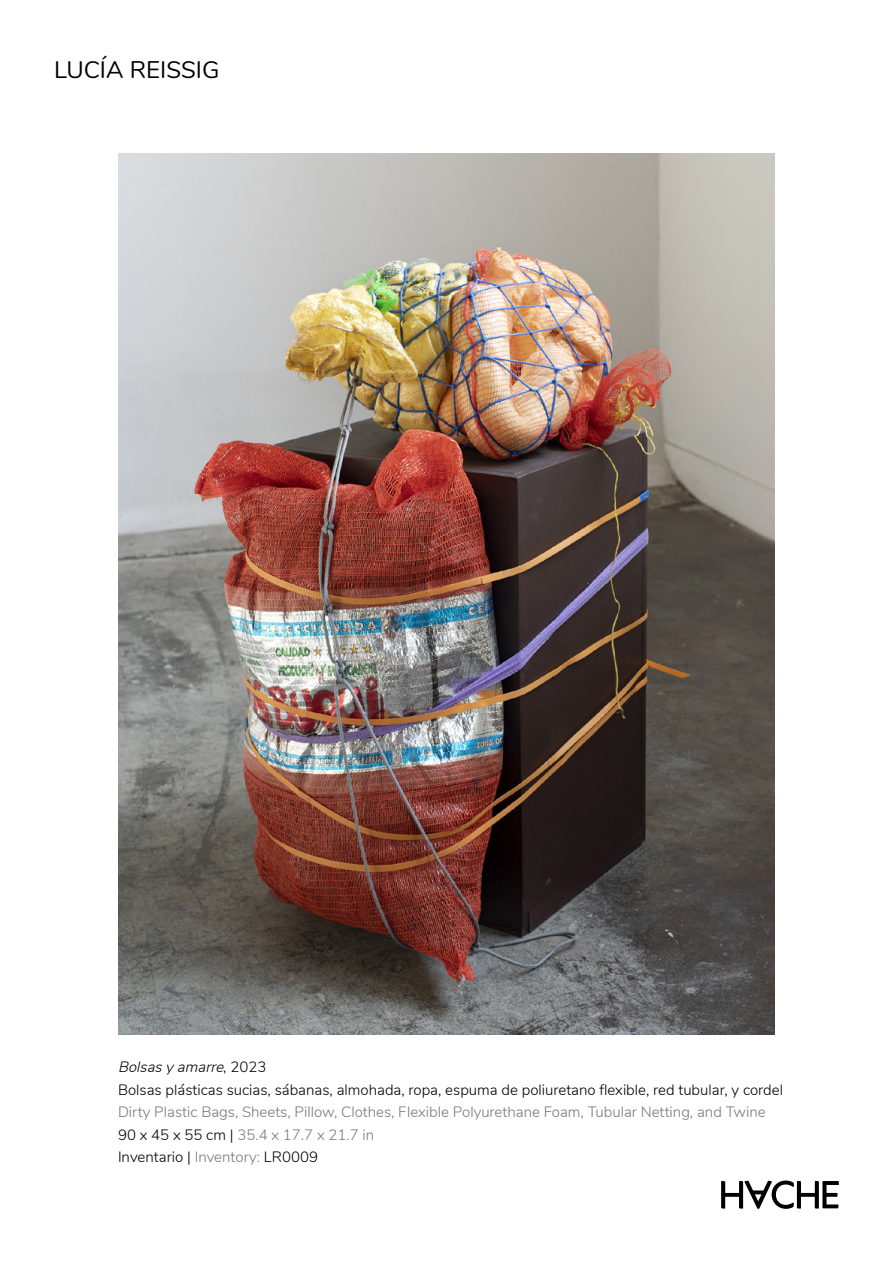
<style>
.page{position:relative;width:893px;height:1263px;background:#fff}
.page>*{position:absolute;margin:0;border:0;box-sizing:border-box;transform-origin:0 0}
.t1{font:24px "Nunito";color:#000}
.t2{font:300 15px/22.5px "Nunito";color:#77787b}
.t3{font:300 15px/22.5px "Nunito";color:#000}
.s1{font-style:italic}
.s2{color:#000}
</style>
<div class="page">
<svg style="left:721px;top:1180px;width:118px;height:29px"></svg>
<img style="left:118px;top:153px;width:656px;height:882px">
<h1 class="t1" style="left:54px;top:52px;width:167px">LUCÍA REISSIG</h1>
<p class="t3" style="left:118px;top:1055px;width:667px"><span class="s1">Bolsasyamarre</span>, 2 0 2 3<br>Bolsas plásticas sucias, sábanas, almohada, ropa, espuma de poliuretano flexible, red tubular, y cordel</p>
<p class="t2" style="left:118px;top:1100px;width:649px">Dirty Plastic Bags, Sheets, Pillow, Clothes, Flexible Polyurethane Foam, Tubular Netting, and Twine<br><span class="s2">90 x 45 x 55 cm |</span> 35.4 x 17.7 x 21.7 in<br><span class="s2">Inventario |</span> Inventory: <span class="s2">LR0009</span></p>
</div>
